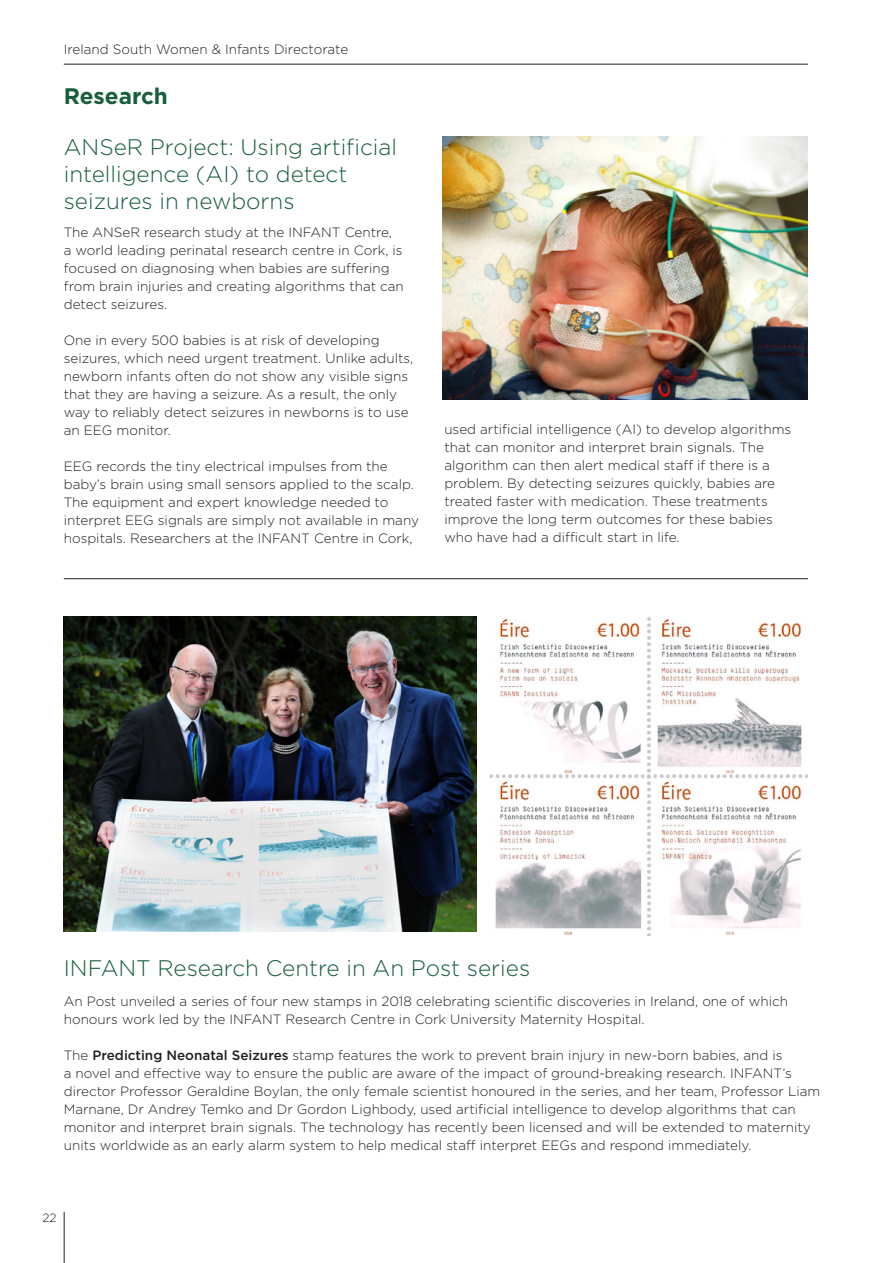
<style>
.page{position:relative;width:893px;height:1263px;background:#fff}
.page>*{position:absolute;margin:0;border:0;box-sizing:border-box;transform-origin:0 0}
.t1{font:300 22.5px/27px "Gotham";color:#175e3b}
.t2{font:700 22.5px "Gotham";color:#175e3b}
.t3{font:300 13.5px/18px "Gotham";color:#231f20}
.t4{font:300 12px "Gotham";color:#231f20}
.s1{font-weight:500}
</style>
<div class="page">
<hr style="left:64px;top:64px;width:744px;height:1px;background:#231f20">
<hr style="left:64px;top:1212px;width:1px;height:51px;background:#231f20">
<img style="left:442px;top:136px;width:366px;height:264px">
<img style="left:64px;top:617px;width:412px;height:314px">
<img style="left:489px;top:617px;width:319px;height:318px">
<hr style="left:64px;top:578px;width:744px;height:1px;background:#231f20">
<p class="t3" style="left:64px;top:40px;width:286px">Ireland South Women &amp; Infants Directorate</p>
<h1 class="t2" style="left:64px;top:83px;width:106px">Research</h1>
<h1 class="t1" style="left:64px;top:133px;width:335px">ANSeR Project: Using artificial intelligence (AI) to detect seizures in newborns</h1>
<p class="t3" style="left:64px;top:223px;width:342px">The ANSeR research study at the INFANT Centre,<br>a world leading perinatal research centre in Cork, is focused on diagnosing when babies are suffering from brain injuries and creating algorithms that can detect seizures.</p>
<p class="t3" style="left:64px;top:331px;width:351px">One in every 500 babies is at risk of developing seizures, which need urgent treatment. Unlike adults, newborn infants often do not show any visible signs that they are having a seizure. As a result, the only way to reliably detect seizures in newborns is to use an EEG monitor.</p>
<p class="t3" style="left:64px;top:457px;width:357px">EEG records the tiny electrical impulses from the baby’s brain using small sensors applied to the scalp.<br>The equipment and expert knowledge needed to interpret EEG signals are simply not available in many hospitals. Researchers at the INFANT Centre in Cork,</p>
<p class="t3" style="left:444px;top:420px;width:348px">used artificial intelligence (AI) to develop algorithms that can monitor and interpret brain signals. The algorithm can then alert medical staff if there is a problem. By detecting seizures quickly, babies are treated faster with medication. These treatments improve the long term outcomes for these babies who have had a difficult start in life.</p>
<h1 class="t1" style="left:64px;top:954px;width:468px">INFANT Research Centre in An Post series</h1>
<p class="t3" style="left:64px;top:992px;width:726px">An Post unveiled a series of four new stamps in 2018 celebrating scientific discoveries in Ireland, one of which honours work led by the INFANT Research Centre in Cork University Maternity Hospital.</p>
<p class="t3" style="left:64px;top:1046px;width:758px">The <span class="s1">Predicting Neonatal Seizures</span> stamp features the work to prevent brain injury in new-born babies, and is<br>a novel and effective way to ensure the public are aware of the impact of ground-breaking research. INFANT’s director Professor Geraldine Boylan, the only female scientist honoured in the series, and her team, Professor Liam Marnane, Dr Andrey Temko and Dr Gordon Lighbody, used artificial intelligence to develop algorithms that can monitor and interpret brain signals. The technology has recently been licensed and will be extended to maternity units worldwide as an early alarm system to help medical staff interpret EEGs and respond immediately.</p>
<p class="t4" style="left:43px;top:1211px;width:16px">22</p>
</div>
